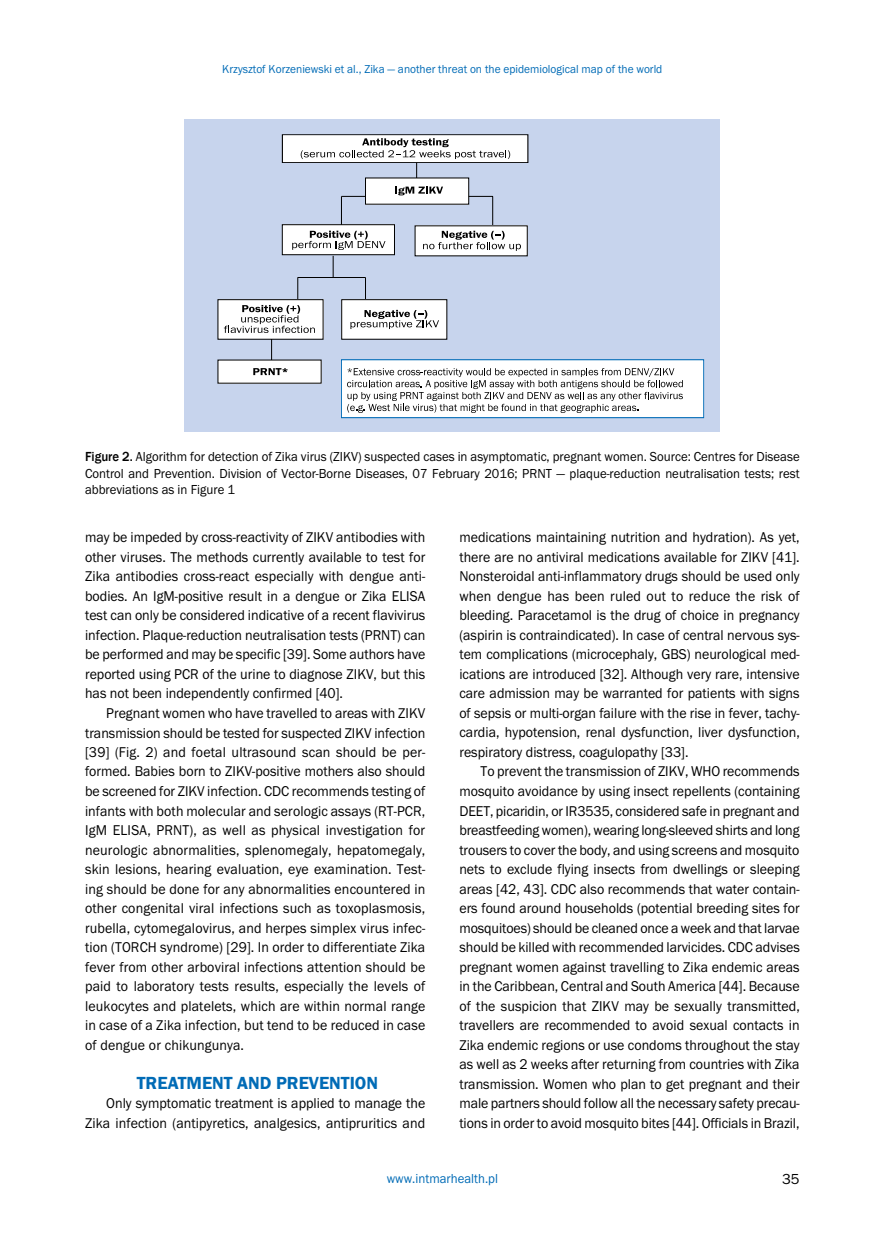
<style>
.page{position:relative;width:872px;height:1234px;background:#fff}
.page>*{position:absolute;margin:0;border:0;box-sizing:border-box;transform-origin:0 0}
.t1{font:600 18px "Franklin Gothic";color:#006bb6}
.t2{font:15px "Franklin Got Itc TEE";color:#000}
.t3{font:14.7px/19.5px "Franklin Got Itc TEE";color:#000;text-align:justify;scale:.95 1}
.t4{font:13.5px/16.2px "Franklin Got Itc TEE";color:#000;text-align:justify;scale:.95 1}
.t5{font:13.5px "Franklin Got Itc TEE";color:#006bb6;scale:.95 1}
.t6{font:12px "Franklin Got Itc TEE";color:#006bb6;scale:.95 1}
.s1{font-family:"Franklin Gothic";font-weight:500}
</style>
<div class="page">
<div style="left:183px;top:119px;width:536px;height:313px;background:#c7d4ed"></div>
<div style="left:282px;top:225px;width:112px;height:30px;background:#fff"></div>
<div style="left:282px;top:224px;width:113px;height:31px;border:1px solid #000"></div>
<hr style="left:365px;top:277px;width:1px;height:30px;background:#000">
<div style="left:342px;top:299px;width:105px;height:40px;background:#fff"></div>
<div style="left:341px;top:299px;width:106px;height:40px;border:1px solid #000"></div>
<div style="left:282px;top:135px;width:246px;height:27px;background:#fff"></div>
<div style="left:415px;top:226px;width:112px;height:30px;background:#fff"></div>
<div style="left:218px;top:360px;width:103px;height:23px;background:#fff"></div>
<svg style="left:253px;top:368px;width:35px;height:7px"></svg>
<hr style="left:298px;top:277px;width:67px;height:1px;background:#000">
<hr style="left:297px;top:277px;width:1px;height:30px;background:#000">
<svg style="left:350px;top:310px;width:89px;height:19px"></svg>
<div style="left:218px;top:299px;width:105px;height:40px;background:#fff"></div>
<div style="left:217px;top:299px;width:106px;height:40px;border:1px solid #000"></div>
<svg style="left:224px;top:305px;width:91px;height:55px"></svg>
<svg style="left:292px;top:138px;width:229px;height:139px"></svg>
<div style="left:341px;top:359px;width:362px;height:58px;background:#fff"></div>
<div style="left:341px;top:359px;width:363px;height:59px;border:1px solid #006bb6"></div>
<svg style="left:347px;top:368px;width:336px;height:45px"></svg>
<p class="t6" style="left:222px;top:62px;width:465px">Krzysztof Korzeniewski et al., Zika — another threat on the epidemiological map of the world</p>
<p class="t4" style="left:85px;top:449px;width:753px"><span class="s1">Figure 2.</span> Algorithm for detection of Zika virus (ZIKV) suspected cases in asymptomatic, pregnant women. Source: Centres for Disease Control and Prevention. Division of Vector-Borne Diseases, 07 February 2016; PRNT — plaque-reduction neutralisation tests; rest abbreviations as in Figure 1</p>
<p class="t3" style="left:85px;top:527px;width:360px">may be impeded by cross-reactivity of ZIKV antibodies with other viruses. The methods currently available to test for Zika antibodies cross-react especially with dengue anti&shy;bodies. An IgM-positive result in a dengue or Zika ELISA test can only be considered indicative of a recent flavivirus infection. Plaque-reduction neutralisation tests (PRNT) can be performed and may be specific [39]. Some authors have reported using PCR of the urine to diagnose ZIKV, but this has not been independently confirmed [40].</p>
<p class="t3" style="left:85px;top:703px;width:360px;text-indent:21px">Pregnant women who have travelled to areas with ZIKV transmission should be tested for suspected ZIKV infection [39] (Fig. 2) and foetal ultrasound scan should be per&shy;formed. Babies born to ZIKV-positive mothers also should be screened for ZIKV infection. CDC recommends testing of infants with both molecular and serologic assays (RT-PCR, IgM ELISA, PRNT), as well as physical investigation for neurologic abnormalities, splenomegaly, hepatomegaly, skin lesions, hearing evaluation, eye examination. Test&shy;ing should be done for any abnormalities encountered in other congenital viral infections such as toxoplasmosis, rubella, cytomegalovirus, and herpes simplex virus infec&shy;tion (TORCH syndrome) [29]. In order to differentiate Zika fever from other arboviral infections attention should be paid to laboratory tests results, especially the levels of leukocytes and platelets, which are within normal range in case of a Zika infection, but tend to be reduced in case of dengue or chikungunya.</p>
<p class="t1" style="left:137px;top:1071px;width:243px">TREATMENT AND PREVENTION</p>
<p class="t3" style="left:85px;top:1093px;width:360px;text-align:right">Only symptomatic treatment is applied to manage the<br>Zika infection (antipyretics, analgesics, antipruritics and</p>
<p class="t3" style="left:459px;top:527px;width:360px">medications maintaining nutrition and hydration). As yet, there are no antiviral medications available for ZIKV [41].<br>Nonsteroidal anti-inflammatory drugs should be used only when dengue has been ruled out to reduce the risk of bleeding. Paracetamol is the drug of choice in pregnancy (aspirin is contraindicated). In case of central nervous sys&shy;tem complications (microcephaly, GBS) neurological med&shy;ications are introduced [32]. Although very rare, intensive care admission may be warranted for patients with signs of sepsis or multi-organ failure with the rise in fever, tachy&shy;cardia, hypotension, renal dysfunction, liver dysfunction, respiratory distress, coagulopathy [33].</p>
<p class="t3" style="left:459px;top:761px;width:360px;text-indent:21px">To prevent the transmission of ZIKV, WHO recommends mosquito avoidance by using insect repellents (containing DEET, picaridin, or IR3535, considered safe in pregnant and breastfeeding women), wearing long-sleeved shirts and long trousers to cover the body, and using screens and mosquito nets to exclude flying insects from dwellings or sleeping areas [42, 43]. CDC also recommends that water contain&shy;ers found around households (potential breeding sites for mosquitoes) should be cleaned once a week and that larvae should be killed with recommended larvicides. CDC advises pregnant women against travelling to Zika endemic areas in the Caribbean, Central and South America [44]. Because of the suspicion that ZIKV may be sexually transmitted, travellers are recommended to avoid sexual contacts in Zika endemic regions or use condoms throughout the stay as well as 2 weeks after returning from countries with Zika transmission. Women who plan to get pregnant and their male partners should follow all the necessary safety precau&shy;tions in order to avoid mosquito bites [44]. Officials in Brazil,</p>
<p class="t5" style="left:387px;top:1170px;width:119px">www.intmarhealth.pl</p>
<p class="t2" style="left:782px;top:1170px;width:19px">35</p>
</div>
